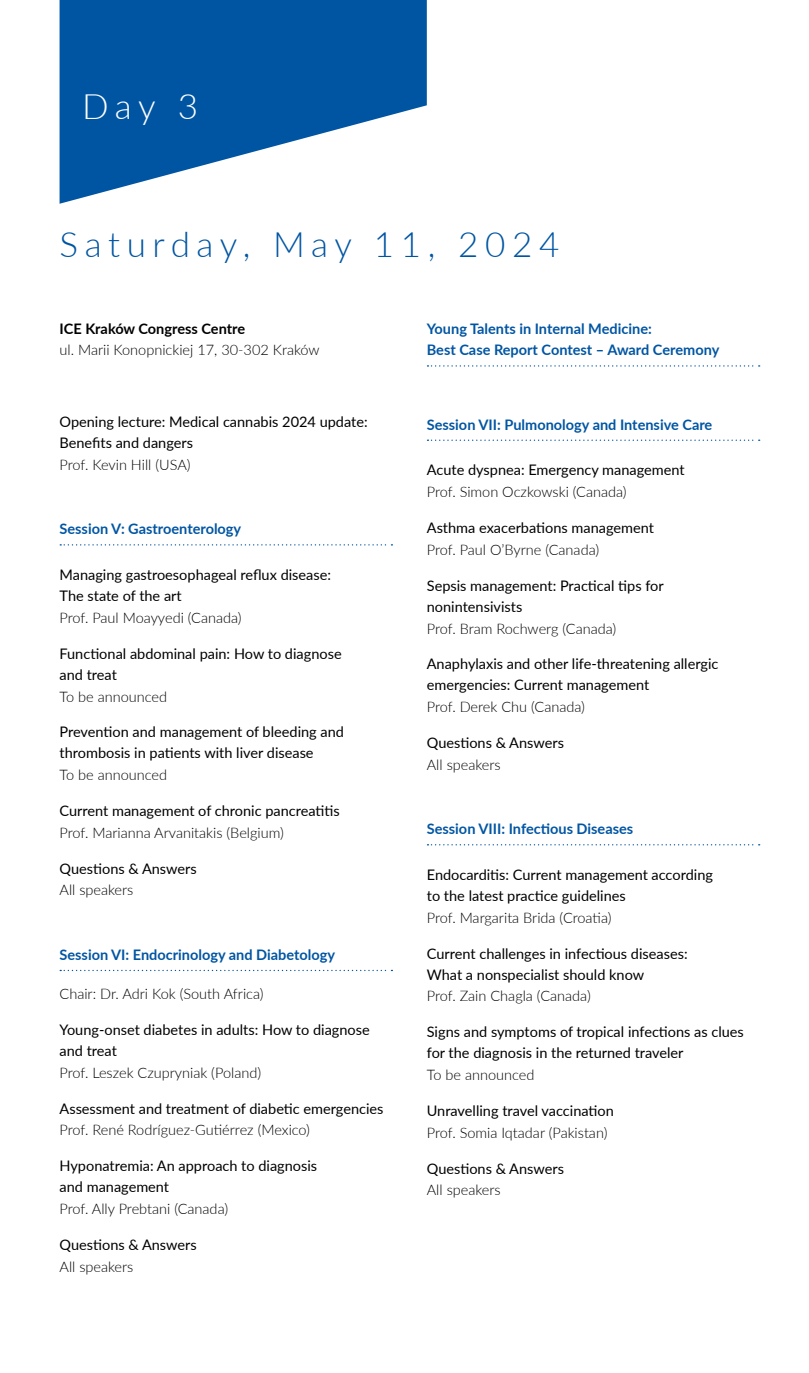
<style>
.page{position:relative;width:809px;height:1373px;background:#fff}
.page>*{position:absolute;margin:0;border:0;box-sizing:border-box;transform-origin:0 0}
.t1{font:300 35px "Lato";letter-spacing:.19em;color:#0055a3}
.t2{font:300 35px "Lato";color:#fff}
.t3{font:14.53px/21px "Lato";color:#000}
.t4{font:300 14.53px "Lato";color:#000}
.t5{font:700 14.53px/21px "Lato";color:#0055a3}
.t6{font:700 14.53px "Lato";color:#000}
</style>
<div class="page">
<svg style="left:60px;top:0;width:367px;height:204px;fill:#0055a3"></svg>
<svg style="left:60px;top:544px;width:332px;height:1px"></svg>
<svg style="left:60px;top:969px;width:332px;height:1px"></svg>
<svg style="left:427px;top:365px;width:332px;height:1px"></svg>
<svg style="left:427px;top:439px;width:332px;height:2px"></svg>
<svg style="left:427px;top:844px;width:332px;height:1px"></svg>
<h1 class="t2" style="left:82px;top:82px;width:117px">Day 3</h1>
<h1 class="t1" style="left:60px;top:219px;width:501px">Saturday, May 11, 2024</h1>
<p class="t6" style="left:60px;top:318px;width:187px">ICE Kraków Congress Centre</p>
<p class="t4" style="left:60px;top:340px;width:261px">ul. Marii Konopnickiej 17, 30-302 Kraków</p>
<p class="t3" style="left:60px;top:411px;width:309px">Opening lecture: Medical cannabis 2024 update:<br>Benefits and dangers</p>
<p class="t4" style="left:60px;top:454px;width:132px">Prof. Kevin Hill (USA)</p>
<p class="t5" style="left:60px;top:518px;width:183px">Session V: Gastroenterology</p>
<p class="t3" style="left:60px;top:563px;width:273px">Managing gastroesophageal reflux disease:<br>The state of the art</p>
<p class="t4" style="left:60px;top:607px;width:184px">Prof. Paul Moayyedi (Canada)</p>
<p class="t3" style="left:60px;top:642px;width:283px">Functional abdominal pain: How to diagnose and treat</p>
<p class="t4" style="left:60px;top:686px;width:109px">To be announced</p>
<p class="t3" style="left:60px;top:721px;width:286px">Prevention and management of bleeding and thrombosis in patients with liver disease</p>
<p class="t4" style="left:60px;top:764px;width:109px">To be announced</p>
<p class="t3" style="left:60px;top:799px;width:282px">Current management of chronic pancreatitis</p>
<p class="t4" style="left:60px;top:822px;width:226px">Prof. Marianna Arvanitakis (Belgium)</p>
<p class="t3" style="left:60px;top:857px;width:139px">Questions &amp; Answers</p>
<p class="t4" style="left:60px;top:880px;width:75px">All speakers</p>
<p class="t5" style="left:60px;top:943px;width:277px">Session VI: Endocrinology and Diabetology</p>
<p class="t4" style="left:60px;top:983px;width:205px">Chair: Dr. Adri Kok (South Africa)</p>
<p class="t3" style="left:60px;top:1018px;width:312px">Young-onset diabetes in adults: How to diagnose and treat</p>
<p class="t4" style="left:60px;top:1062px;width:203px">Prof. Leszek Czupryniak (Poland)</p>
<p class="t3" style="left:60px;top:1096px;width:325px">Assessment and treatment of diabetic emergencies</p>
<p class="t4" style="left:60px;top:1119px;width:252px">Prof. René Rodríguez-Gutiérrez (Mexico)</p>
<p class="t3" style="left:60px;top:1154px;width:259px">Hyponatremia: An approach to diagnosis and management</p>
<p class="t4" style="left:60px;top:1198px;width:170px">Prof. Ally Prebtani (Canada)</p>
<p class="t3" style="left:60px;top:1233px;width:139px">Questions &amp; Answers</p>
<p class="t4" style="left:60px;top:1255px;width:75px">All speakers</p>
<p class="t5" style="left:427px;top:318px;width:294px">Young Talents in Internal Medicine:<br>Best Case Report Contest – Award Ceremony</p>
<p class="t5" style="left:427px;top:413px;width:287px">Session VII: Pulmonology and Intensive Care</p>
<p class="t3" style="left:427px;top:459px;width:259px">Acute dyspnea: Emergency management</p>
<p class="t4" style="left:427px;top:482px;width:201px">Prof. Simon Oczkowski (Canada)</p>
<p class="t3" style="left:427px;top:516px;width:229px">Asthma exacerbations management</p>
<p class="t4" style="left:427px;top:539px;width:174px">Prof. Paul O’Byrne (Canada)</p>
<p class="t3" style="left:427px;top:574px;width:238px">Sepsis management: Practical tips for nonintensivists</p>
<p class="t4" style="left:427px;top:618px;width:191px">Prof. Bram Rochwerg (Canada)</p>
<p class="t3" style="left:427px;top:653px;width:293px">Anaphylaxis and other life-threatening allergic emergencies: Current management</p>
<p class="t4" style="left:427px;top:696px;width:160px">Prof. Derek Chu (Canada)</p>
<p class="t3" style="left:427px;top:731px;width:139px">Questions &amp; Answers</p>
<p class="t4" style="left:427px;top:754px;width:75px">All speakers</p>
<p class="t5" style="left:427px;top:817px;width:208px">Session VIII: Infectious Diseases</p>
<p class="t3" style="left:427px;top:863px;width:288px">Endocarditis: Current management according to the latest practice guidelines</p>
<p class="t4" style="left:427px;top:907px;width:186px">Prof. Margarita Brida (Croatia)</p>
<p class="t3" style="left:427px;top:942px;width:262px">Current challenges in infectious diseases:<br>What a nonspecialist should know</p>
<p class="t4" style="left:427px;top:986px;width:165px">Prof. Zain Chagla (Canada)</p>
<p class="t3" style="left:427px;top:1020px;width:318px">Signs and symptoms of tropical infections as clues for the diagnosis in the returned traveler</p>
<p class="t4" style="left:427px;top:1064px;width:109px">To be announced</p>
<p class="t3" style="left:427px;top:1099px;width:188px">Unravelling travel vaccination</p>
<p class="t4" style="left:427px;top:1122px;width:182px">Prof. Somia Iqtadar (Pakistan)</p>
<p class="t3" style="left:427px;top:1157px;width:139px">Questions &amp; Answers</p>
<p class="t4" style="left:427px;top:1179px;width:75px">All speakers</p>
</div>
